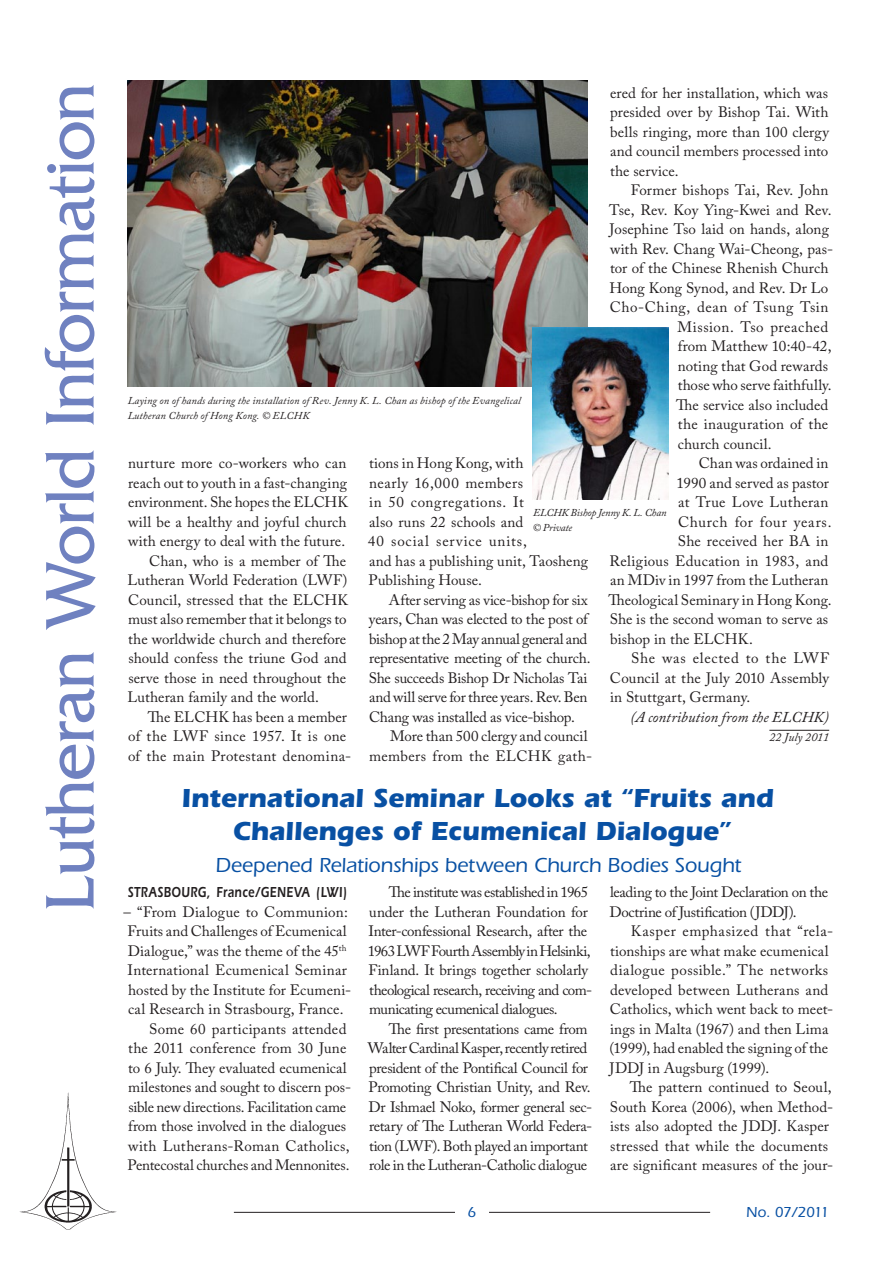
<style>
.page{position:relative;width:893px;height:1263px;background:#fff}
.page>*{position:absolute;margin:0;border:0;box-sizing:border-box;transform-origin:0 0}
.t1{font:72px "Friz Quadrata";letter-spacing:-.02em;color:#6f81c0}
.Heading_1_alt{font:700 27px/33px "Itc Eras";letter-spacing:-.005em;color:#0850a3;text-align:center}
.Heading_2_alt{font:500 21px "Itc Eras";letter-spacing:-.005em;color:#0850a3}
.Normal_first_byline{font:15px/19.5px "Adobe Caslon Pro";color:#231f20}
.Normal_first_byline-2{font:15px/19.5px "Adobe Caslon Pro";letter-spacing:-.025em;color:#231f20}
.Normal_first_byline-3{font:15px/19.5px "Adobe Caslon Pro";letter-spacing:.02em;color:#231f20}
.Normal_first_byline-4{font:600 15px "Itc Eras";letter-spacing:.04em;color:#231f20;scale:.75 1}
.t2{font:italic 15px "Adobe Caslon Pro";letter-spacing:.005em;color:#231f20}
.Normal_first_byline-5{font:15px "Adobe Caslon Pro";letter-spacing:.04em;color:#231f20}
.Normal_first_byline-6{font:15px "Adobe Caslon Pro";letter-spacing:.035em;color:#231f20}
.Normal_first_byline-7{font:15px "Adobe Caslon Pro";letter-spacing:.045em;color:#231f20}
.t3{font:500 15px "Itc Eras";letter-spacing:-.035em;color:#0850a3}
.Date{font:italic 12px "Adobe Caslon Pro";color:#231f20}
.Captions{font:italic 10.5px/15px "Adobe Caslon Pro";letter-spacing:.015em;color:#231f20}
.Captions-2{font:italic 10.5px/15px "Adobe Caslon Pro";letter-spacing:-.015em;color:#231f20}
</style>
<div class="page">
<hr style="left:489px;top:1212px;width:221px;height:1px;background:#231f20">
<hr style="left:234px;top:1212px;width:221px;height:1px;background:#231f20">
<img style="left:19px;top:1092px;width:98px;height:138px">
<hr style="left:769px;top:730px;width:60px;height:1px;background:#231f20">
<img style="left:128px;top:81px;width:460px;height:306px">
<img style="left:533px;top:327px;width:136px;height:172px">
<h1 class="t1" style="left:30px;top:912px;width:830px;rotate:-90deg">Lutheran World Information</h1>
<p class="Normal_first_byline" style="left:610px;top:83px;width:220px;text-align:justify">ered for her installation, which was presided over by Bishop Tai. With bells ringing, more than 100 clergy and council members processed into the service.</p>
<p class="Normal_first_byline" style="left:631px;top:180px;width:199px">Former bishops Tai, Rev. John</p>
<p class="Normal_first_byline" style="left:609px;top:200px;width:224px">Tse, Rev. Koy Ying-Kwei and Rev.</p>
<p class="Normal_first_byline" style="left:610px;top:219px;width:221px">Josephine Tso laid on hands, along</p>
<p class="Normal_first_byline" style="left:610px;top:239px;width:225px">with Rev. Chang Wai-Cheong, pas-</p>
<p class="Normal_first_byline" style="left:610px;top:258px;width:220px">tor of the Chinese Rhenish Church</p>
<p class="Normal_first_byline" style="left:609px;top:278px;width:220px">Hong Kong Synod, and Rev. Dr Lo</p>
<p class="Normal_first_byline-5" style="left:610px;top:298px;width:220px">Cho-Ching, dean of Tsung Tsin</p>
<p class="Normal_first_byline-6" style="left:677px;top:318px;width:153px">Mission. Tso preached</p>
<p class="Normal_first_byline" style="left:678px;top:336px;width:155px">from Matthew 10:40-42,</p>
<p class="Normal_first_byline" style="left:678px;top:356px;width:152px">noting that God rewards</p>
<p class="Normal_first_byline" style="left:678px;top:375px;width:155px">those who serve faithfully.</p>
<p class="Normal_first_byline" style="left:676px;top:395px;width:154px">The service also included</p>
<p class="Normal_first_byline-3" style="left:678px;top:414px;width:152px">the inauguration of the</p>
<p class="Normal_first_byline" style="left:678px;top:434px;width:95px">church council.</p>
<p class="Normal_first_byline" style="left:699px;top:453px;width:131px">Chan was ordained in</p>
<p class="Normal_first_byline" style="left:676px;top:473px;width:154px">1990 and served as pastor</p>
<p class="Normal_first_byline-3" style="left:678px;top:492px;width:152px">at True Love Lutheran</p>
<p class="Normal_first_byline-7" style="left:678px;top:513px;width:155px">Church for four years.</p>
<p class="Normal_first_byline" style="left:678px;top:531px;width:152px">She received her BA in</p>
<p class="Normal_first_byline-3" style="left:609px;top:551px;width:220px">Religious Education in 1983, and</p>
<p class="Normal_first_byline" style="left:610px;top:570px;width:220px">an MDiv in 1997 from the Lutheran</p>
<p class="Normal_first_byline" style="left:609px;top:590px;width:224px">Theological Seminary in Hong Kong.</p>
<p class="Normal_first_byline" style="left:610px;top:609px;width:220px">She is the second woman to serve as</p>
<p class="Normal_first_byline" style="left:610px;top:629px;width:144px">bishop in the ELCHK.</p>
<p class="Normal_first_byline" style="left:610px;top:648px;width:221px;text-align:justify;text-indent:21px">She was elected to the LWF Council at the July 2010 Assembly in Stuttgart, Germany.</p>
<p class="t2" style="left:630px;top:708px;width:200px">(A contribution from the ELCHK)</p>
<p class="Date" style="left:769px;top:730px;width:61px">22 July 2011</p>
<p class="Captions" style="left:128px;top:393px;width:395px">Laying on of hands during the installation of Rev. Jenny K. L. Chan as bishop of the Evangelical<br>Lutheran Church of Hong Kong. © ELCHK</p>
<p class="Normal_first_byline" style="left:128px;top:453px;width:221px;text-align:justify">nurture more co-workers who can reach out to youth in a fast-changing environment. She hopes the ELCHK will be a healthy and joyful church with energy to deal with the future.</p>
<p class="Normal_first_byline" style="left:128px;top:551px;width:222px;text-indent:22px">Chan, who is a member of The<br>Lutheran World Federation (LWF)<br>Council, stressed that the ELCHK must also remember that it belongs to the worldwide church and therefore should confess the triune God and serve those in need throughout the<br>Lutheran family and the world.</p>
<p class="Normal_first_byline" style="left:128px;top:707px;width:225px;text-indent:20px">The ELCHK has been a member of the LWF since 1957. It is one of the main Protestant denomina-</p>
<p class="Normal_first_byline-3" style="left:368px;top:453px;width:222px">tions in Hong Kong, with<br>nearly 16,000 members<br>in 50 congregations. It<br>also runs 22 schools and<br>40 social service units,<br>and has a publishing unit, Taosheng<br>Publishing House.</p>
<p class="Normal_first_byline" style="left:369px;top:590px;width:223px;text-indent:20px">After serving as vice-bishop for six years, Chan was elected to the post of bishop at the 2 May annual general and representative meeting of the church.<br>She succeeds Bishop Dr Nicholas Tai and will serve for three years. Rev. Ben Chang was installed as vice-bishop.</p>
<p class="Normal_first_byline" style="left:369px;top:726px;width:224px;text-indent:21px">More than 500 clergy and council members from the ELCHK gath-</p>
<p class="Captions-2" style="left:533px;top:504px;width:135px">ELCHK Bishop Jenny K. L. Chan © Private</p>
<p class="Heading_1_alt" style="left:181px;top:781px;width:594px">International Seminar Looks at “Fruits and<br>Challenges of Ecumenical Dialogue”</p>
<p class="Heading_2_alt" style="left:215px;top:854px;width:527px">Deepened Relationships between Church Bodies Sought</p>
<p class="Normal_first_byline-4" style="left:128px;top:883px;width:294px">STRASBOURG, France/GENEVA (LWI)</p>
<p class="Normal_first_byline" style="left:124px;top:902px;width:229px">– “From Dialogue to Communion:<br>Fruits and Challenges of Ecumenical Dialogue,” was the theme of the 45<sup>th </sup>International Ecumenical Seminar hosted by the Institute for Ecumeni&shy;cal Research in Strasbourg, France.</p>
<p class="Normal_first_byline" style="left:128px;top:1019px;width:225px;text-indent:22px">Some 60 participants attended the 2011 conference from 30 June to 6 July. They evaluated ecumenical milestones and sought to discern pos&shy;sible new directions. Facilitation came from those involved in the dialogues with Lutherans-Roman Catholics, Pentecostal churches and Mennonites.</p>
<p class="Normal_first_byline-2" style="left:368px;top:882px;width:226px;text-indent:21px">The institute was established in 1965 under the Lutheran Foundation for Inter-confessional Research, after the 1963 LWF Fourth Assembly in Helsinki, Finland. It brings together scholarly theological research, receiving and com&shy;municating ecumenical dialogues.</p>
<p class="Normal_first_byline-2" style="left:368px;top:1019px;width:226px;text-indent:21px">The first presentations came from Walter Cardinal Kasper, recently retired president of the Pontifical Council for Promoting Christian Unity, and Rev.<br>Dr Ishmael Noko, former general sec&shy;retary of The Lutheran World Federa&shy;tion (LWF). Both played an important role in the Lutheran-Catholic dialogue</p>
<p class="Normal_first_byline-2" style="left:610px;top:882px;width:220px">leading to the Joint Declaration on the<br>Doctrine of Justification (JDDJ).</p>
<p class="Normal_first_byline" style="left:609px;top:921px;width:225px;text-indent:22px">Kasper emphasized that “rela&shy;tionships are what make ecumenical dialogue possible.” The networks developed between Lutherans and Catholics, which went back to meet&shy;ings in Malta (1967) and then Lima (1999), had enabled the signing of the JDDJ in Augsburg (1999).</p>
<p class="Normal_first_byline" style="left:610px;top:1077px;width:225px;text-indent:20px">The pattern continued to Seoul, South Korea (2006), when Method&shy;ists also adopted the JDDJ. Kasper stressed that while the documents are significant measures of the jour-</p>
<p class="t3" style="left:467px;top:1203px;width:10px">6</p>
<p class="t3" style="left:746px;top:1203px;width:84px">No. 07/2011</p>
</div>
